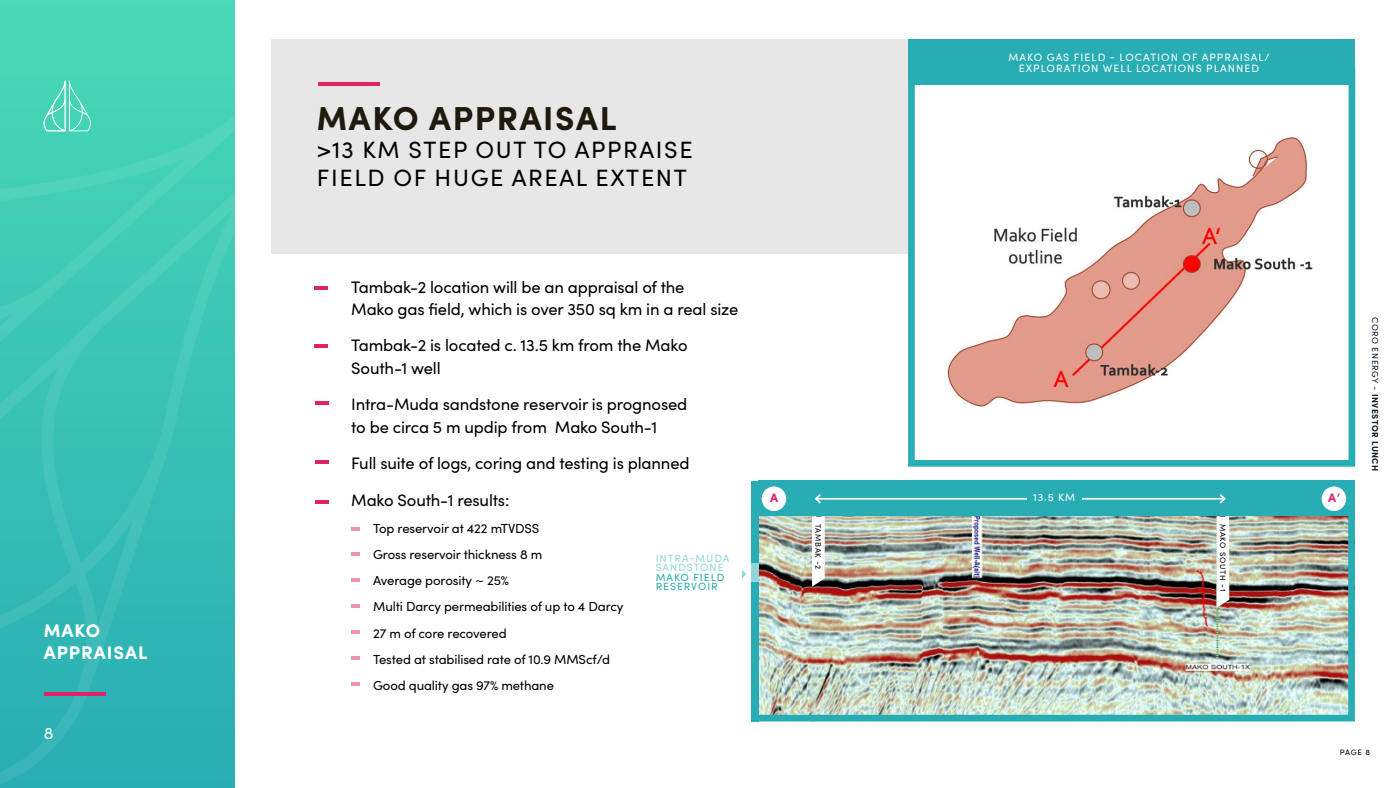
<style>
.page{position:relative;width:1400px;height:788px;background:#fff}
.page>*{position:absolute;margin:0;border:0;box-sizing:border-box;transform-origin:0 0}
.t1{font:700 33.25px "Sofia Pro";letter-spacing:.05em;color:#1f1a0e}
.t2{font:23.62px/28px "Sofia Pro";letter-spacing:.07em;color:#000}
.t3{font:700 18.38px/22.1px "Sofia Pro";letter-spacing:.05em;color:#fff}
.t4{font:16.62px/22.8px "Sofia Pro";letter-spacing:-.01em;color:#000}
.t5{font:16.62px "Sofia Pro";color:#fff}
.t6{font:13.12px/26.2px "Sofia Pro";letter-spacing:-.01em;color:#000}
.t7{font:700 12.16px "Sofia Pro";color:#e02266}
.t8{font:10.67px/11.5px "Sofia Pro";letter-spacing:.095em;color:#fff;text-align:center}
.t9{font:10.5px/9.6px "Sofia Pro";letter-spacing:.095em;color:#93d6da}
.t10{font:10.5px/9.6px "Sofia Pro";letter-spacing:.095em;color:#28adb4}
.t11{font:700 8.75px "Sofia Pro";letter-spacing:.05em;color:#0f1e2c}
.t12{font:7.88px "Sofia Pro";letter-spacing:.095em;color:#000}
.s1{font-weight:400}
</style>
<div class="page">
<div style="left:0;top:0;width:234px;height:788px;background:#47d6b6"></div>
<svg style="left:43px;top:115px;width:192px;height:43px"></svg>
<svg style="left:0;top:158px;width:281px;height:630px"></svg>
<svg style="left:0;top:388px;width:105px;height:150px"></svg>
<hr style="left:44px;top:692px;width:62px;height:3px;background:#e02266">
<svg style="left:44px;top:80px;width:47px;height:51px"></svg>
<div style="left:271px;top:39px;width:1041px;height:214px;background:#e7e7e7"></div>
<hr style="left:318px;top:82px;width:62px;height:3px;background:#e02266">
<hr style="left:314px;top:287px;width:14px;height:3px;background:#e02266">
<hr style="left:315px;top:402px;width:14px;height:3px;background:#e02266">
<hr style="left:314px;top:344px;width:14px;height:3px;background:#e02266">
<hr style="left:315px;top:460px;width:14px;height:3px;background:#e02266">
<hr style="left:315px;top:500px;width:14px;height:3px;background:#e02266">
<svg style="left:351px;top:527px;width:9px;height:3px"></svg>
<svg style="left:351px;top:552px;width:9px;height:3px"></svg>
<svg style="left:351px;top:578px;width:9px;height:3px"></svg>
<svg style="left:351px;top:604px;width:9px;height:3px"></svg>
<svg style="left:351px;top:630px;width:9px;height:3px"></svg>
<svg style="left:351px;top:656px;width:9px;height:3px"></svg>
<svg style="left:351px;top:682px;width:9px;height:3px"></svg>
<div style="left:758px;top:480px;width:597px;height:36px;background:#28adb4"></div>
<div style="left:911px;top:70px;width:441px;height:393px;background:#fff"></div>
<img style="left:947px;top:137px;width:366px;height:270px">
<div style="left:908px;top:67px;width:447px;height:399px;border:7px solid #28adb4"></div>
<img style="left:759px;top:516px;width:588px;height:197px">
<div style="left:908px;top:40px;width:447px;height:45px;background:#28adb4"></div>
<hr style="left:816px;top:498px;width:409px;height:1px;background:#fff">
<svg style="left:814px;top:494px;width:9px;height:10px"></svg>
<svg style="left:1218px;top:494px;width:8px;height:10px"></svg>
<div style="left:1027px;top:493px;width:55px;height:13px;background:#28adb4"></div>
<svg style="left:1217px;top:516px;width:12px;height:92px"></svg>
<svg style="left:812px;top:516px;width:13px;height:70px"></svg>
<div style="left:751px;top:506px;width:604px;height:215px;border:7px solid #28adb4"></div>
<div style="left:751px;top:480px;width:7px;height:241px;background:#28adb4"></div>
<div style="left:751px;top:563px;width:7px;height:18px;background:#93d6da"></div>
<svg style="left:742px;top:570px;width:4px;height:8px"></svg>
<div style="left:1286px;top:388px;width:54px;height:37px;background:#fff"></div>
<div style="left:762px;top:486px;width:24px;height:25px;background:#fff;border-radius:50%"></div>
<div style="left:1322px;top:486px;width:24px;height:25px;background:#fff;border-radius:50%"></div>
<p class="t3" style="left:44px;top:618px;width:105px">MAKO<br>APPRAISAL</p>
<p class="t5" style="left:44px;top:721px;width:11px">8</p>
<h1 class="t1" style="left:317px;top:93px;width:302px">MAKO APPRAISAL</h1>
<h2 class="t2" style="left:317px;top:134px;width:377px">&gt;13 KM STEP OUT TO APPRAISE<br>FIELD OF HUGE AREAL EXTENT</h2>
<p class="t8" style="left:1008px;top:51px;width:263px">MAKO GAS FIELD - LOCATION OF APPRAISAL/<br>EXPLORATION WELL LOCATIONS PLANNED</p>
<p class="t4" style="left:351px;top:274px;width:389px">Tambak-2 location will be an appraisal of the<br>Mako gas field, which is over 350 sq km in a real size</p>
<p class="t4" style="left:351px;top:333px;width:338px">Tambak-2 is located c. 13.5 km from the Mako<br>South-1 well</p>
<p class="t4" style="left:351px;top:392px;width:338px">Intra-Muda sandstone reservoir is prognosed to be circa 5 m updip from Mako South-1</p>
<p class="t4" style="left:351px;top:450px;width:340px">Full suite of logs, coring and testing is planned</p>
<p class="t4" style="left:351px;top:488px;width:160px">Mako South-1 results:</p>
<p class="t6" style="left:373px;top:514px;width:252px">Top reservoir at 422 mTVDSS<br>Gross reservoir thickness 8 m<br>Average porosity ~ 25%<br>Multi Darcy permeabilities of up to 4 Darcy<br>27 m of core recovered<br>Tested at stabilised rate of 10.9 MMScf/d<br>Good quality gas 97% methane</p>
<p class="t9" style="left:656px;top:552px;width:75px">INTRA-MUDA<br>SANDSTONE</p>
<p class="t10" style="left:656px;top:571px;width:70px">MAKO FIELD<br>RESERVOIR</p>
<p class="t7" style="left:770px;top:488px;width:10px">A</p>
<p class="t7" style="left:1328px;top:488px;width:13px">A’</p>
<p class="t8" style="left:1033px;top:491px;width:44px">13.5 KM</p>
<p class="t12" style="left:824px;top:523px;width:47px;rotate:90deg">TAMBAK -2</p>
<p class="t12" style="left:1229px;top:523px;width:69px;rotate:90deg">MAKO SOUTH -1</p>
<p class="t11" style="left:1382px;top:317px;width:156px;rotate:90deg"><span class="s1">CORO ENERGY -</span> INVESTOR LUNCH</p>
<p class="t12" style="left:1340px;top:747px;width:32px">PAGE 8</p>
</div>
